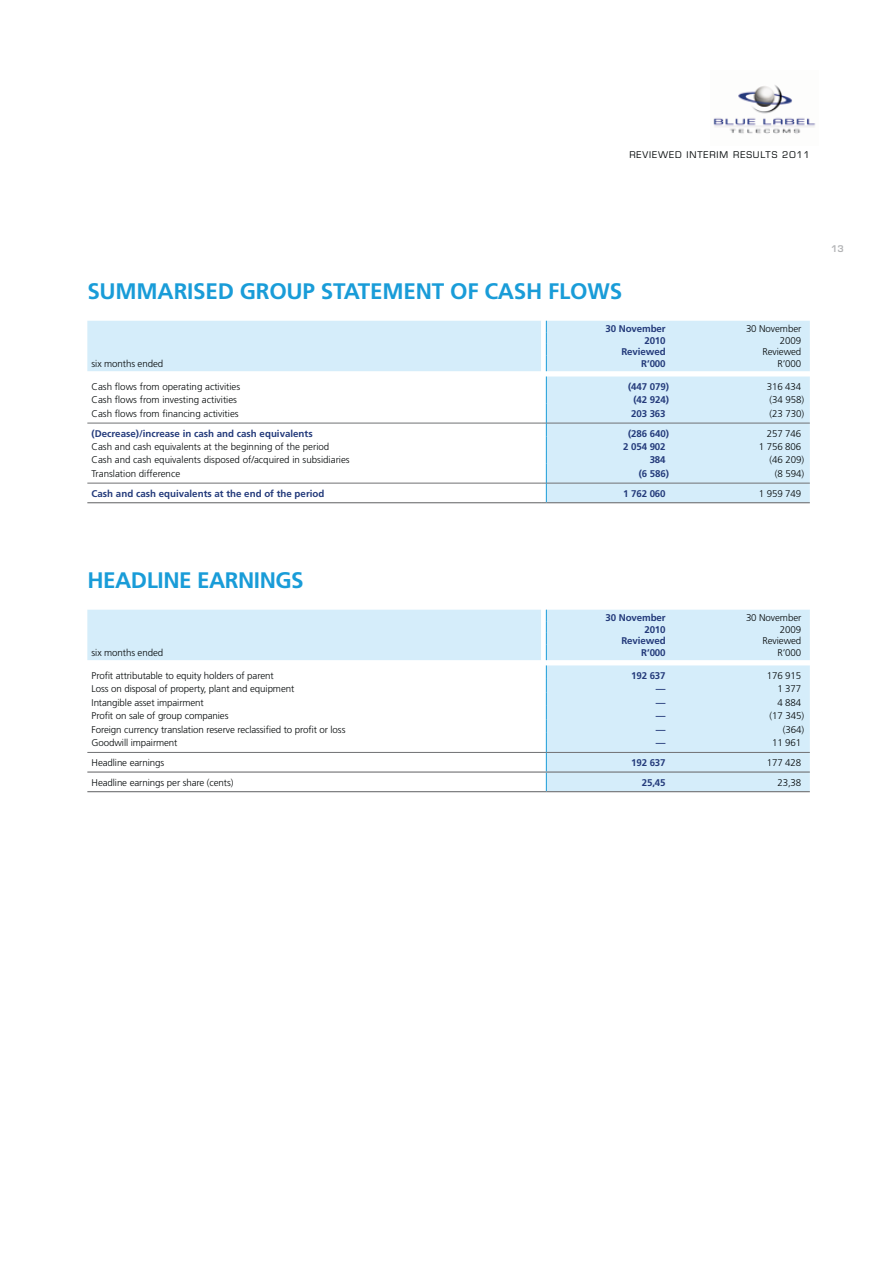
<style>
.page{position:relative;width:893px;height:1263px;background:#fff}
.page>*{position:absolute;margin:0;border:0;box-sizing:border-box;transform-origin:0 0}
.t1{font:700 22.5px "Frutiger LT Std";letter-spacing:-.01em;color:#199cd8}
.t2{font:300 9.75px "Frutiger LT Std";letter-spacing:-.01em;color:#040809}
.t3{font:700 9.75px "Frutiger LT Std";letter-spacing:-.01em;color:#243b7b}
.t4{font:9px "Eurostile LT Std";letter-spacing:.1em;color:#040809}
.t5{font:600 9px "Eurostile LT Std";color:#b2b3b5}
</style>
<div class="page">
<img style="left:713px;top:85px;width:103px;height:49px">
<svg style="left:87px;top:321px;width:723px;height:181px;fill:#d5edfa"></svg>
<hr style="left:87px;top:423px;width:454px;height:1px;background:#707173">
<hr style="left:546px;top:423px;width:264px;height:1px;background:#707173">
<hr style="left:87px;top:483px;width:454px;height:1px;background:#707173">
<hr style="left:546px;top:483px;width:264px;height:1px;background:#707173">
<hr style="left:87px;top:502px;width:454px;height:1px;background:#707173">
<hr style="left:546px;top:502px;width:264px;height:1px;background:#707173">
<svg style="left:546px;top:321px;width:1px;height:50px"></svg>
<svg style="left:541px;top:377px;width:6px;height:126px"></svg>
<svg style="left:87px;top:610px;width:723px;height:181px;fill:#d5edfa"></svg>
<hr style="left:87px;top:752px;width:459px;height:1px;background:#707173">
<hr style="left:87px;top:772px;width:459px;height:1px;background:#707173">
<hr style="left:87px;top:791px;width:459px;height:1px;background:#707173">
<svg style="left:546px;top:610px;width:1px;height:181px"></svg>
<hr style="left:546px;top:752px;width:264px;height:1px;background:#707173">
<hr style="left:546px;top:772px;width:264px;height:1px;background:#707173">
<hr style="left:546px;top:791px;width:264px;height:1px;background:#707173">
<p class="t4" style="left:629px;top:149px;width:182px">REVIEWED INTERIM RESULTS 2011</p>
<h1 class="t1" style="left:87px;top:282px;width:536px">SUMMARISED GROUP STATEMENT OF CASH FLOWS</h1>
<p class="t3" style="left:605px;top:325px;width:62px">30 November</p>
<p class="t2" style="left:746px;top:325px;width:57px">30 November</p>
<p class="t3" style="left:644px;top:336px;width:23px">2010</p>
<p class="t2" style="left:780px;top:336px;width:23px">2009</p>
<p class="t3" style="left:621px;top:348px;width:46px">Reviewed</p>
<p class="t2" style="left:762px;top:348px;width:40px">Reviewed</p>
<p class="t2" style="left:92px;top:359px;width:73px">six months ended</p>
<p class="t3" style="left:641px;top:359px;width:26px">R’000</p>
<p class="t2" style="left:777px;top:359px;width:25px">R’000</p>
<p class="t2" style="left:92px;top:382px;width:150px">Cash flows from operating activities</p>
<p class="t3" style="left:628px;top:382px;width:42px">(447 079)</p>
<p class="t2" style="left:767px;top:382px;width:36px">316 434</p>
<p class="t2" style="left:92px;top:396px;width:147px">Cash flows from investing activities</p>
<p class="t3" style="left:633px;top:396px;width:37px">(42 924)</p>
<p class="t2" style="left:769px;top:396px;width:36px">(34 958)</p>
<p class="t2" style="left:92px;top:409px;width:149px">Cash flows from financing activities</p>
<p class="t3" style="left:631px;top:409px;width:36px">203 363</p>
<p class="t2" style="left:769px;top:409px;width:36px">(23 730)</p>
<p class="t3" style="left:92px;top:429px;width:223px">(Decrease)/increase in cash and cash equivalents</p>
<p class="t3" style="left:628px;top:429px;width:42px">(286 640)</p>
<p class="t2" style="left:767px;top:429px;width:36px">257 746</p>
<p class="t2" style="left:92px;top:442px;width:239px">Cash and cash equivalents at the beginning of the period</p>
<p class="t3" style="left:623px;top:442px;width:44px">2 054 902</p>
<p class="t2" style="left:759px;top:442px;width:44px">1 756 806</p>
<p class="t2" style="left:92px;top:456px;width:260px">Cash and cash equivalents disposed of/acquired in subsidiaries</p>
<p class="t3" style="left:650px;top:456px;width:18px">384</p>
<p class="t2" style="left:769px;top:456px;width:36px">(46 209)</p>
<p class="t2" style="left:92px;top:469px;width:90px">Translation difference</p>
<p class="t3" style="left:639px;top:469px;width:32px">(6 586)</p>
<p class="t2" style="left:775px;top:469px;width:31px">(8 594)</p>
<p class="t3" style="left:92px;top:489px;width:234px">Cash and cash equivalents at the end of the period</p>
<p class="t3" style="left:623px;top:489px;width:44px">1 762 060</p>
<p class="t2" style="left:759px;top:489px;width:44px">1 959 749</p>
<p class="t5" style="left:831px;top:243px;width:14px">13</p>
<h1 class="t1" style="left:87px;top:571px;width:218px">HEADLINE EARNINGS</h1>
<p class="t3" style="left:605px;top:614px;width:62px">30 November</p>
<p class="t2" style="left:746px;top:614px;width:57px">30 November</p>
<p class="t3" style="left:644px;top:625px;width:23px">2010</p>
<p class="t2" style="left:780px;top:625px;width:23px">2009</p>
<p class="t3" style="left:621px;top:637px;width:46px">Reviewed</p>
<p class="t2" style="left:762px;top:637px;width:40px">Reviewed</p>
<p class="t2" style="left:92px;top:648px;width:73px">six months ended</p>
<p class="t3" style="left:641px;top:648px;width:26px">R’000</p>
<p class="t2" style="left:777px;top:648px;width:25px">R’000</p>
<p class="t2" style="left:92px;top:671px;width:184px">Profit attributable to equity holders of parent</p>
<p class="t3" style="left:631px;top:671px;width:36px">192 637</p>
<p class="t2" style="left:767px;top:671px;width:36px">176 915</p>
<p class="t2" style="left:92px;top:685px;width:204px">Loss on disposal of property, plant and equipment</p>
<p class="t3" style="left:656px;top:685px;width:11px">—</p>
<p class="t2" style="left:777px;top:685px;width:25px">1 377</p>
<p class="t2" style="left:92px;top:698px;width:114px">Intangible asset impairment</p>
<p class="t3" style="left:656px;top:698px;width:11px">—</p>
<p class="t2" style="left:777px;top:698px;width:25px">4 884</p>
<p class="t2" style="left:92px;top:712px;width:138px">Profit on sale of group companies</p>
<p class="t3" style="left:656px;top:712px;width:11px">—</p>
<p class="t2" style="left:769px;top:712px;width:36px">(17 345)</p>
<p class="t2" style="left:92px;top:725px;width:255px">Foreign currency translation reserve reclassified to profit or loss</p>
<p class="t3" style="left:656px;top:725px;width:11px">—</p>
<p class="t2" style="left:783px;top:725px;width:23px">(364)</p>
<p class="t2" style="left:92px;top:739px;width:87px">Goodwill impairment</p>
<p class="t3" style="left:656px;top:739px;width:11px">—</p>
<p class="t2" style="left:772px;top:739px;width:31px">11 961</p>
<p class="t2" style="left:92px;top:758px;width:74px">Headline earnings</p>
<p class="t3" style="left:631px;top:758px;width:36px">192 637</p>
<p class="t2" style="left:767px;top:758px;width:36px">177 428</p>
<p class="t2" style="left:92px;top:778px;width:143px">Headline earnings per share (cents)</p>
<p class="t3" style="left:642px;top:778px;width:25px">25,45</p>
<p class="t2" style="left:777px;top:778px;width:25px">23,38</p>
</div>
